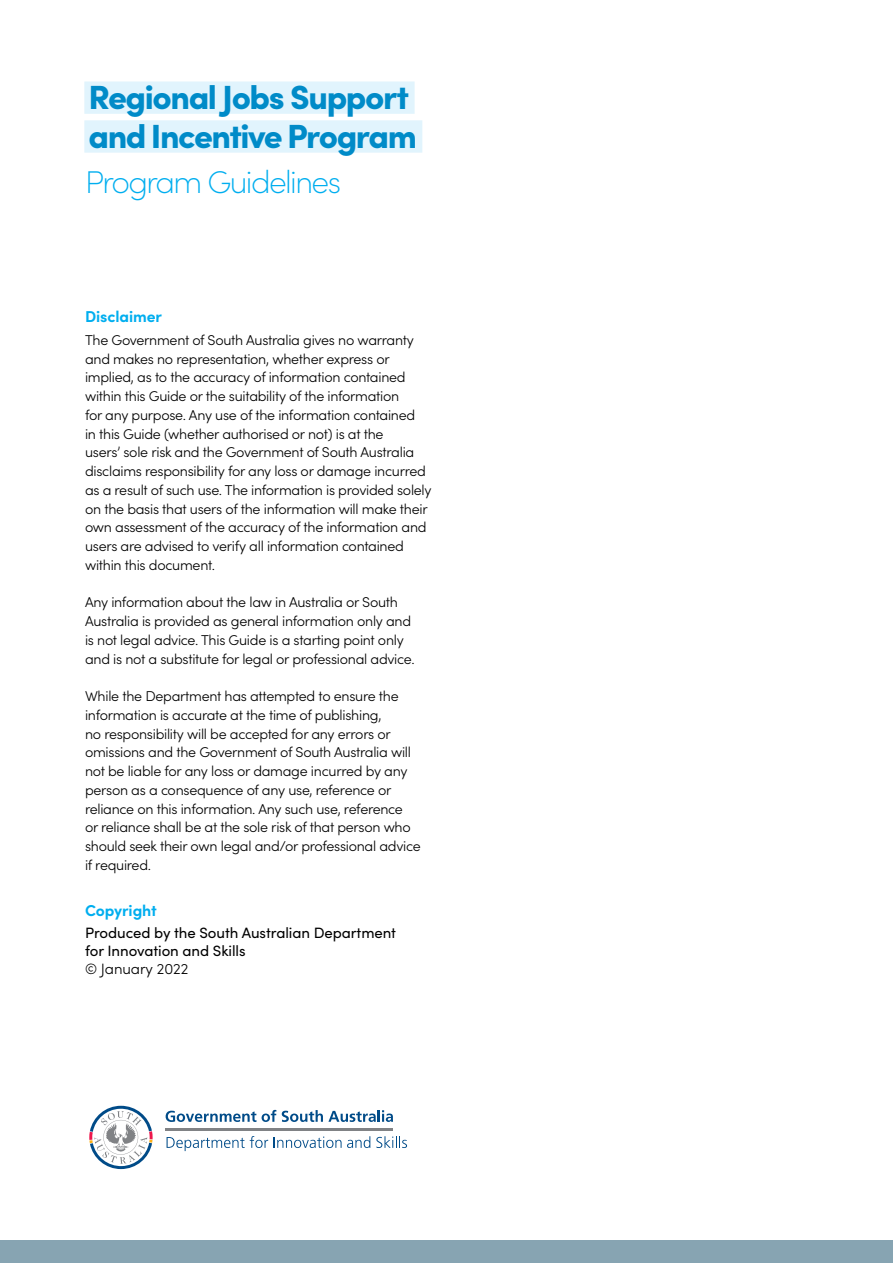
<style>
.page{position:relative;width:893px;height:1263px;background:#fff}
.page>*{position:absolute;margin:0;border:0;box-sizing:border-box;transform-origin:0 0}
.t1{font:900 33.6px/38.8px "Sofia Pro";letter-spacing:-.04em;color:#008bc8}
.t2{font:200 31.5px "Sofia Pro";letter-spacing:-.05em;color:#00aeef}
.t3{font:700 15.75px "Sofia Pro";letter-spacing:-.005em;color:#00aeef}
.t4{font:15px/18px "Sofia Pro";letter-spacing:-.005em;color:#000}
.t5{font:300 15px "Sofia Pro";letter-spacing:-.005em;color:#000}
.t6{font:300 14.25px/18.8px "Sofia Pro";letter-spacing:-.02em;color:#000}
</style>
<div class="page">
<div style="left:0;top:1241px;width:893px;height:22px;background:#87a4b2"></div>
<div style="left:84px;top:81px;width:331px;height:33px;background:#e1f4fd"></div>
<div style="left:84px;top:120px;width:338px;height:33px;background:#e1f4fd"></div>
<hr style="left:165px;top:1129px;width:228px;height:2px;background:#808285">
<svg style="left:166px;top:1110px;width:110px;height:12px"></svg>
<svg style="left:282px;top:1110px;width:111px;height:12px"></svg>
<svg style="left:89px;top:1106px;width:64px;height:63px"></svg>
<svg style="left:167px;top:1136px;width:101px;height:15px"></svg>
<svg style="left:274px;top:1136px;width:96px;height:12px"></svg>
<svg style="left:376px;top:1136px;width:31px;height:12px"></svg>
<h1 class="t1" style="left:88px;top:75px;width:330px">Regional Jobs Support and Incentive Program</h1>
<h2 class="t2" style="left:85px;top:160px;width:258px">Program Guidelines</h2>
<p class="t3" style="left:85px;top:304px;width:79px">Disclaimer</p>
<p class="t6" style="left:85px;top:330px;width:348px">The Government of South Australia gives no warranty and makes no representation, whether express or implied, as to the accuracy of information contained within this Guide or the suitability of the information<br>for any purpose. Any use of the information contained<br>in this Guide (whether authorised or not) is at the<br>users’ sole risk and the Government of South Australia disclaims responsibility for any loss or damage incurred as a result of such use. The information is provided solely on the basis that users of the information will make their own assessment of the accuracy of the information and users are advised to verify all information contained within this document.</p>
<p class="t6" style="left:85px;top:592px;width:331px">Any information about the law in Australia or South Australia is provided as general information only and is not legal advice. This Guide is a starting point only and is not a substitute for legal or professional advice.</p>
<p class="t6" style="left:85px;top:686px;width:337px">While the Department has attempted to ensure the information is accurate at the time of publishing,<br>no responsibility will be accepted for any errors or omissions and the Government of South Australia will not be liable for any loss or damage incurred by any person as a consequence of any use, reference or reliance on this information. Any such use, reference<br>or reliance shall be at the sole risk of that person who should seek their own legal and/or professional advice if required.</p>
<p class="t3" style="left:85px;top:898px;width:73px">Copyright</p>
<p class="t4" style="left:85px;top:923px;width:312px">Produced by the South Australian Department for Innovation and Skills</p>
<p class="t5" style="left:85px;top:958px;width:105px">© January 2022</p>
</div>
